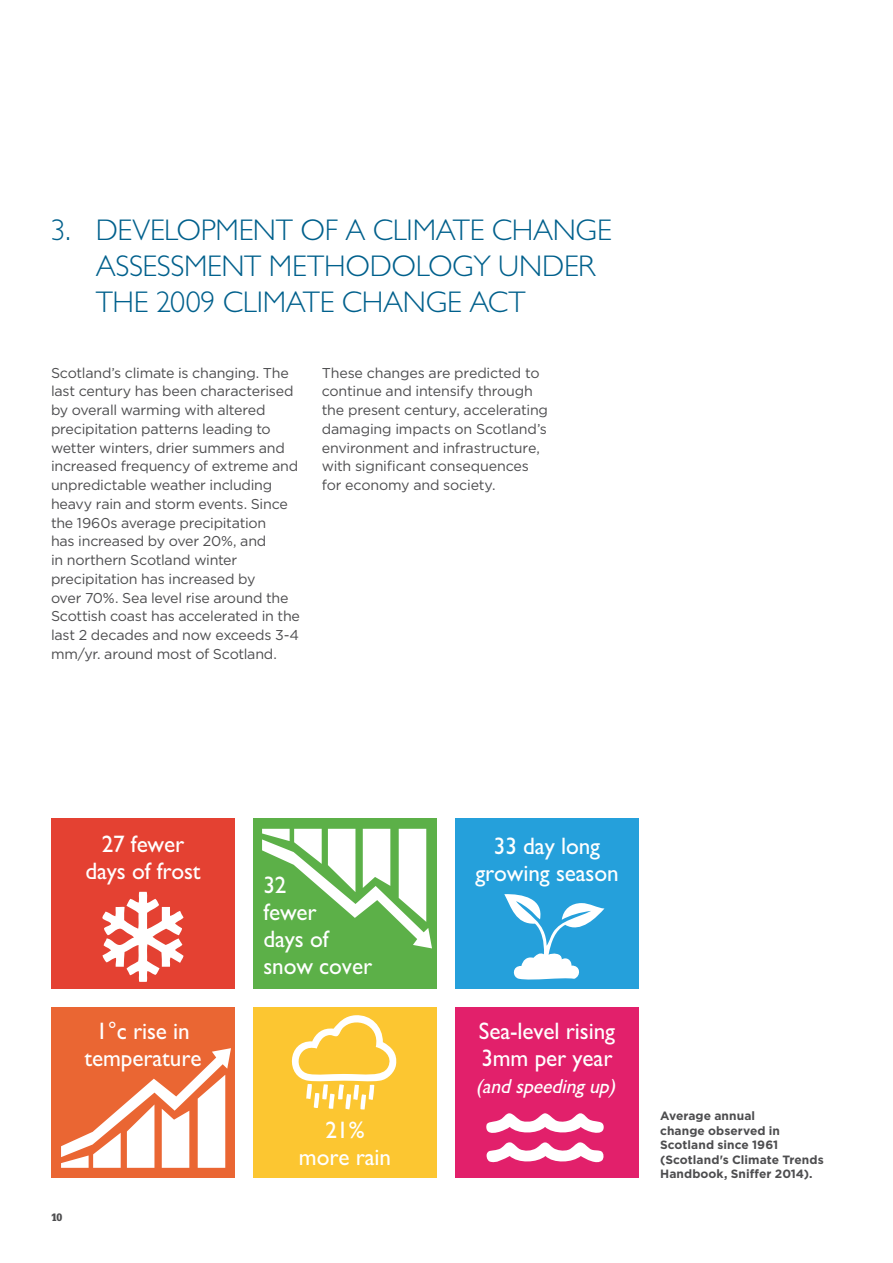
<style>
.page{position:relative;width:893px;height:1263px;background:#fff}
.page>*{position:absolute;margin:0;border:0;box-sizing:border-box;transform-origin:0 0}
.t1{font:300 30px/36px "M Gill Sans";letter-spacing:-.01em;color:#00608c}
.t2{font:23.85px/27px "M Gill Sans";letter-spacing:-.005em;color:#fff;text-align:center}
.t3{font:italic 20.4px "M Gill Sans";color:#fff}
.t4{font:14.25px/18.8px "Gotham";letter-spacing:-.015em;color:#4d4d4f}
.t5{font:700 12px/14.4px "Gotham";letter-spacing:.005em;color:#4d4d4f}
.t6{font:900 10.5px "Glypha";color:#4d4d4f}
</style>
<div class="page">
<div style="left:51px;top:1007px;width:184px;height:171px;background:#ea6633"></div>
<div style="left:253px;top:1007px;width:184px;height:171px;background:#fcc631"></div>
<div style="left:455px;top:1007px;width:184px;height:171px;background:#e2206b"></div>
<div style="left:51px;top:818px;width:184px;height:171px;background:#e44132"></div>
<div style="left:253px;top:818px;width:184px;height:171px;background:#5cb048"></div>
<div style="left:455px;top:818px;width:184px;height:171px;background:#25a0db"></div>
<svg style="left:102px;top:892px;width:82px;height:90px"></svg>
<svg style="left:504px;top:894px;width:100px;height:86px"></svg>
<svg style="left:486px;top:1113px;width:118px;height:50px"></svg>
<svg style="left:291px;top:1015px;width:106px;height:94px"></svg>
<svg style="left:61px;top:1048px;width:170px;height:120px"></svg>
<svg style="left:262px;top:829px;width:170px;height:119px"></svg>
<h1 class="t1" style="left:96px;top:212px;width:518px;text-indent:-45px">3. DEVELOPMENT OF A CLIMATE CHANGE<br>ASSESSMENT METHODOLOGY UNDER<br>THE 2009 CLIMATE CHANGE ACT</h1>
<p class="t4" style="left:51px;top:363px;width:250px">Scotland’s climate is changing. The last century has been characterised by overall warming with altered precipitation patterns leading to wetter winters, drier summers and increased frequency of extreme and unpredictable weather including heavy rain and storm events. Since the 1960s average precipitation<br>has increased by over 20%, and<br>in northern Scotland winter precipitation has increased by<br>over 70%. Sea level rise around the Scottish coast has accelerated in the last 2 decades and now exceeds 3-4 mm/yr. around most of Scotland.</p>
<p class="t4" style="left:322px;top:363px;width:228px">These changes are predicted to continue and intensify through the present century, accelerating damaging impacts on Scotland’s environment and infrastructure, with significant consequences for economy and society.</p>
<h2 class="t2" style="left:85px;top:830px;width:117px">27 fewer days of frost</h2>
<h2 class="t2" style="left:85px;top:1017px;width:118px">1°c rise in temperature</h2>
<p class="t6" style="left:51px;top:1210px;width:13px">10</p>
<h2 class="t2" style="left:263px;top:872px;width:110px;text-align:left">32<br>fewer<br>days of snow cover</h2>
<h2 class="t2" style="left:299px;top:1116px;width:94px">21% more rain</h2>
<h2 class="t2" style="left:475px;top:832px;width:145px">33 day long growing season</h2>
<h2 class="t2" style="left:479px;top:1017px;width:138px;text-align:left">Sea-level rising<br>3mm per year</h2>
<h3 class="t3" style="left:476px;top:1075px;width:146px">(and speeding up)</h3>
<p class="t5" style="left:660px;top:1108px;width:165px">Average annual<br>change observed in<br>Scotland since 1961 (Scotland's Climate Trends<br>Handbook, Sniffer 2014).</p>
</div>
